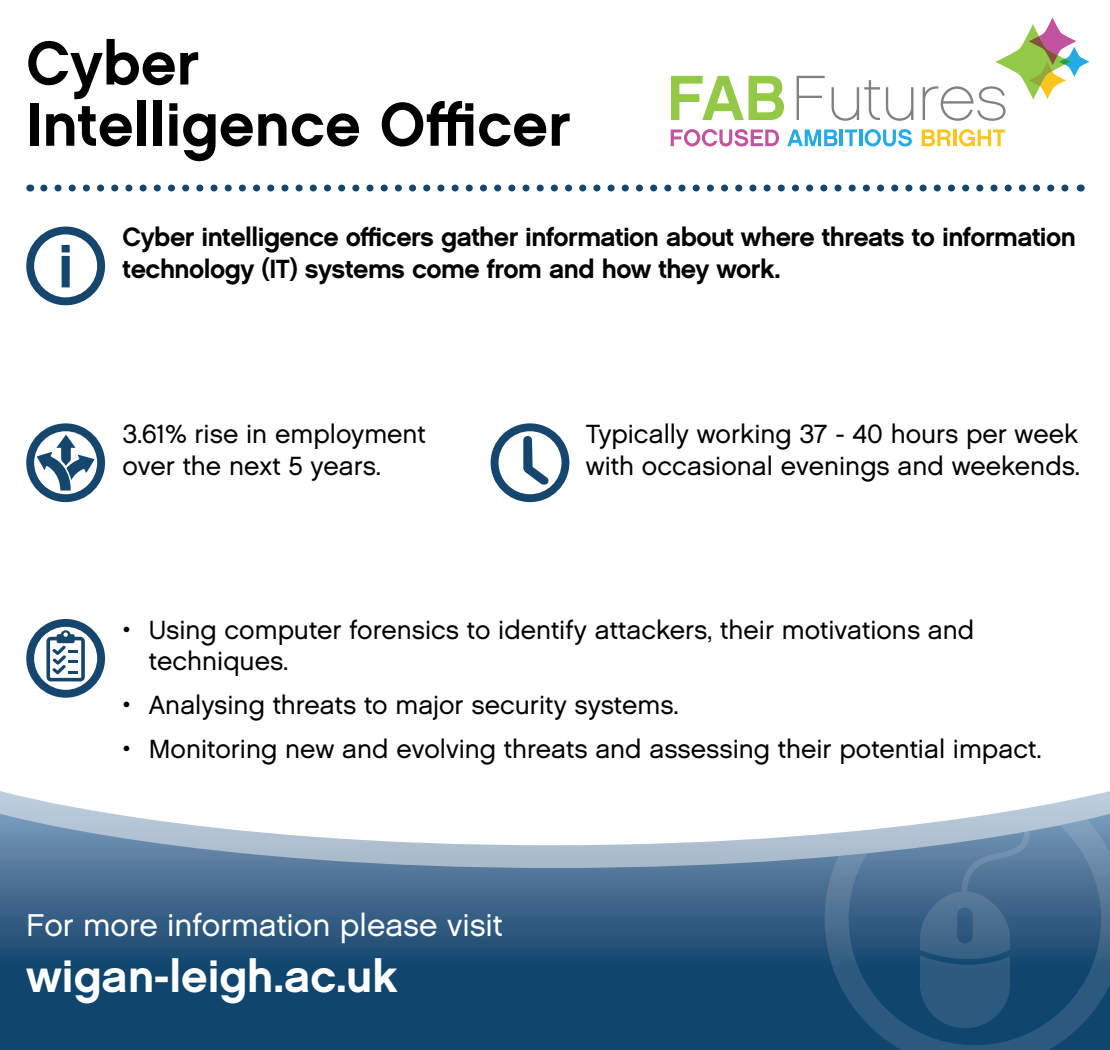
<style>
.page{position:relative;width:1110px;height:1050px;background:#fff}
.page>*{position:absolute;margin:0;border:0;box-sizing:border-box;transform-origin:0 0}
.t1{font:61.25px/61.2px "Chalet New York Nineteen Sixty";color:#000}
.t2{font:45.5px "Chalet New York Nineteen Sixty";color:#fff}
.t3{font:31.5px "Chalet London Nineteen Sixty";color:#fff}
.t4{font:26.25px/31.5px "Chalet London Nineteen Sixty";color:#000}
.t5{font:26.25px/31.5px "Chalet New York Nineteen Sixty";letter-spacing:-.02em;color:#000}
</style>
<div class="page">
<svg style="left:671px;top:76px;width:113px;height:44px"></svg>
<svg style="left:796px;top:76px;width:28px;height:44px"></svg>
<svg style="left:831px;top:80px;width:82px;height:41px"></svg>
<svg style="left:922px;top:17px;width:167px;height:104px"></svg>
<svg style="left:670px;top:129px;width:109px;height:17px"></svg>
<svg style="left:787px;top:130px;width:50px;height:16px"></svg>
<hr style="left:839px;top:130px;width:4px;height:16px;background:#25abe2">
<svg style="left:845px;top:130px;width:12px;height:16px"></svg>
<hr style="left:859px;top:130px;width:3px;height:16px;background:#25abe2">
<svg style="left:864px;top:129px;width:47px;height:17px"></svg>
<svg style="left:921px;top:130px;width:29px;height:16px"></svg>
<hr style="left:953px;top:130px;width:3px;height:16px;background:#f7c51e">
<svg style="left:959px;top:129px;width:46px;height:17px"></svg>
<svg style="left:44px;top:185px;width:1025px;height:7px"></svg>
<svg style="left:490px;top:423px;width:79px;height:79px"></svg>
<svg style="left:26px;top:227px;width:79px;height:78px"></svg>
<svg style="left:26px;top:619px;width:79px;height:79px"></svg>
<svg style="left:26px;top:423px;width:79px;height:79px"></svg>
<svg style="left:0;top:791px;width:1110px;height:23px"></svg>
<svg style="left:0;top:814px;width:824px;height:236px;background:#466e8e"></svg>
<svg style="left:824px;top:814px;width:286px;height:236px;background:#456c8e"></svg>
<p class="t1" style="left:26px;top:32px;width:545px">Cyber<br>Intelligence Officer</p>
<p class="t5" style="left:122px;top:221px;width:954px">Cyber intelligence officers gather information about where threats to information technology (IT) systems come from and how they work.</p>
<p class="t4" style="left:122px;top:418px;width:304px">3.61% rise in employment over the next 5 years.</p>
<p class="t4" style="left:586px;top:418px;width:496px">Typically working 37 - 40 hours per week with occasional evenings and weekends.</p>
<p class="t4" style="left:149px;top:614px;width:827px;text-indent:-26px">• Using computer forensics to identify attackers, their motivations and techniques.</p>
<p class="t4" style="left:122px;top:689px;width:558px">• Analysing threats to major security systems.</p>
<p class="t4" style="left:122px;top:733px;width:920px">• Monitoring new and evolving threats and assessing their potential impact.</p>
<p class="t3" style="left:26px;top:905px;width:478px">For more information please visit</p>
<p class="t2" style="left:26px;top:947px;width:373px">wigan-leigh.ac.uk</p>
</div>
